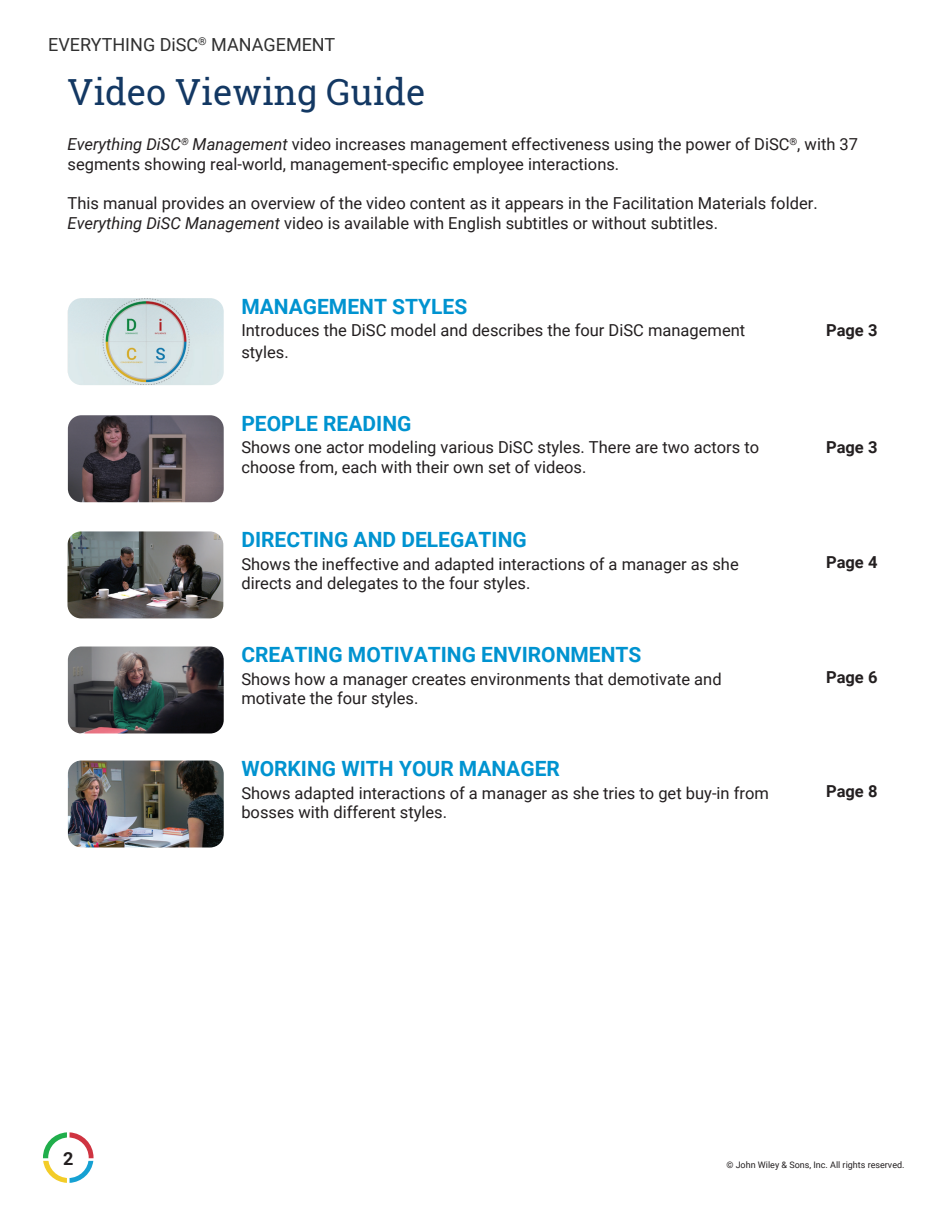
<style>
.page{position:relative;width:945px;height:1215px;background:#fff}
.page>*{position:absolute;margin:0;border:0;box-sizing:border-box;transform-origin:0 0}
.t1{font:36px "Roboto Slab";color:#133863}
.t2{font:700 21px "Roboto";color:#0093d0}
.t3{font:18px "Roboto";color:#303030}
.t4{font:700 18px "Roboto";color:#231f20}
.t5{font:16.5px/19.8px "Roboto";color:#231f20}
.t6{font:700 16.5px "Roboto";color:#231f20}
.t7{font:9px "Roboto";color:#231f20}
.s1{font-style:italic}
</style>
<div class="page">
<svg style="left:43px;top:1132px;width:51px;height:51px"></svg>
<div style="left:48px;top:1138px;width:41px;height:40px;background:#fff;border-radius:50%"></div>
<img style="left:68px;top:298px;width:156px;height:87px">
<img style="left:68px;top:415px;width:156px;height:87px">
<img style="left:68px;top:531px;width:155px;height:87px">
<img style="left:68px;top:647px;width:156px;height:87px">
<img style="left:68px;top:761px;width:156px;height:87px">
<p class="t3" style="left:48px;top:32px;width:289px">EVERYTHING DiSC<sup>®</sup> MANAGEMENT</p>
<h1 class="t1" style="left:68px;top:67px;width:360px">Video Viewing Guide</h1>
<p class="t5" style="left:68px;top:134px;width:792px"><span class="s1">Everything DiSC</span><sup>®</sup> <span class="s1">Management</span> video increases management effectiveness using the power of DiSC<sup>®</sup>, with 37 segments showing real-world, management-specific employee interactions.</p>
<p class="t5" style="left:68px;top:193px;width:752px">This manual provides an overview of the video content as it appears in the Facilitation Materials folder.<br><span class="s1">Everything DiSC Management</span> video is available with English subtitles or without subtitles.</p>
<p class="t2" style="left:241px;top:292px;width:227px">MANAGEMENT STYLES</p>
<p class="t5" style="left:241px;top:319px;width:505px;line-height:21.6px">Introduces the DiSC model and describes the four DiSC management styles.</p>
<p class="t2" style="left:241px;top:409px;width:172px">PEOPLE READING</p>
<p class="t5" style="left:241px;top:437px;width:519px">Shows one actor modeling various DiSC styles. There are two actors to choose from, each with their own set of videos.</p>
<p class="t2" style="left:241px;top:525px;width:287px">DIRECTING AND DELEGATING</p>
<p class="t5" style="left:241px;top:553px;width:499px">Shows the ineffective and adapted interactions of a manager as she directs and delegates to the four styles.</p>
<p class="t2" style="left:241px;top:640px;width:402px">CREATING MOTIVATING ENVIRONMENTS</p>
<p class="t5" style="left:241px;top:668px;width:482px">Shows how a manager creates environments that demotivate and motivate the four styles.</p>
<p class="t6" style="left:826px;top:319px;width:53px">Page 3</p>
<p class="t6" style="left:826px;top:436px;width:53px">Page 3</p>
<p class="t6" style="left:826px;top:551px;width:53px">Page 4</p>
<p class="t6" style="left:826px;top:666px;width:53px">Page 6</p>
<p class="t4" style="left:63px;top:1146px;width:12px">2</p>
<p class="t2" style="left:241px;top:754px;width:320px">WORKING WITH YOUR MANAGER</p>
<p class="t5" style="left:241px;top:782px;width:529px">Shows adapted interactions of a manager as she tries to get buy-in from bosses with different styles.</p>
<p class="t6" style="left:826px;top:780px;width:53px">Page 8</p>
<p class="t7" style="left:726px;top:1158px;width:180px">© John Wiley &amp; Sons, Inc. All rights reserved.</p>
</div>
